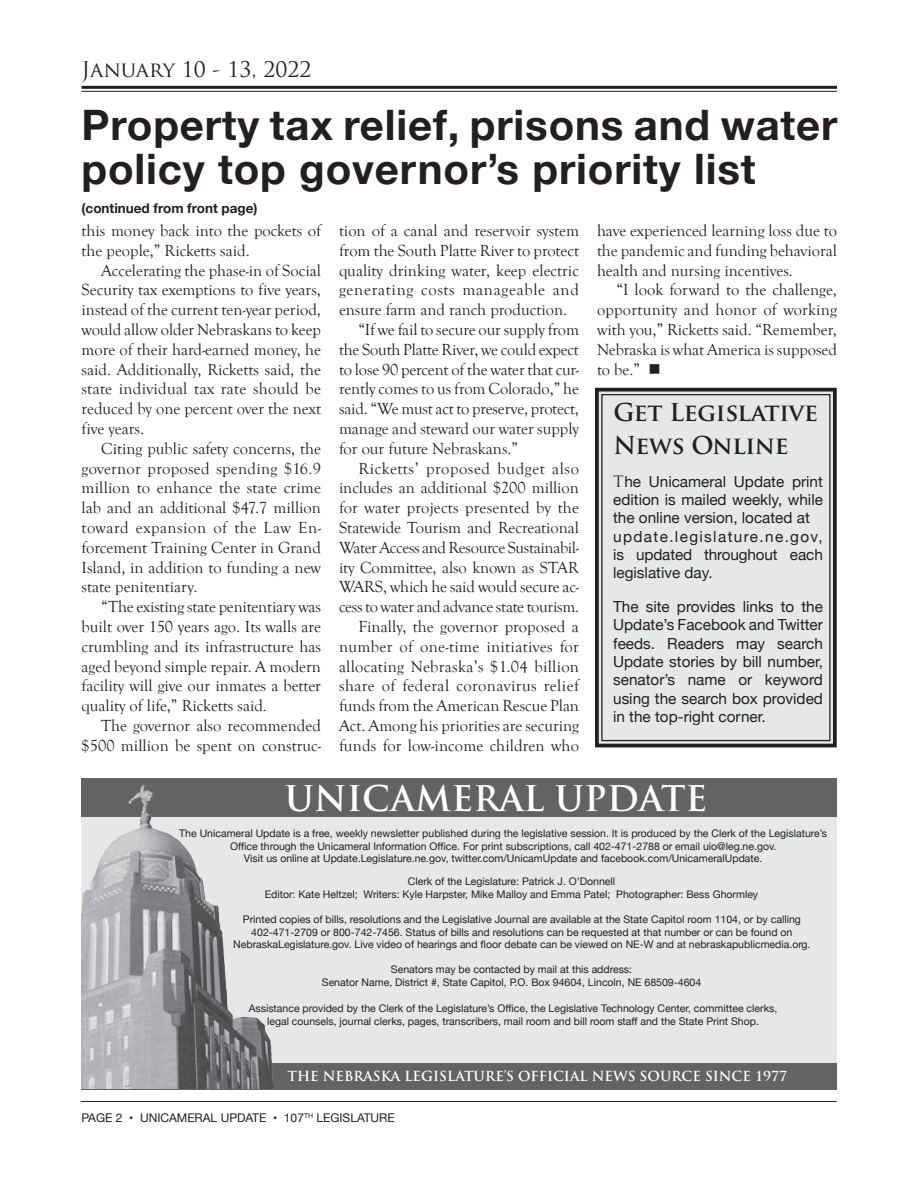
<style>
.page{position:relative;width:918px;height:1188px;background:#fff}
.page>*{position:absolute;margin:0;border:0;box-sizing:border-box;transform-origin:0 0}
.Head1{font:700 42px/43.5px "Helvetica Neue";letter-spacing:.02em;color:#231f20}
.t1{font:700 34.5px "Trajan Pro";color:#fff}
.t2{font:700 24px/33px "Trajan Pro";letter-spacing:-.01em;color:#231f20}
.t3{font:21px "Trajan Pro";color:#231f20}
.body{font:16.5px/19.8px "Goudy Old Style T";color:#231f20;text-align:justify}
.t4{font:15.3px/18.3px "Helvetica Neue";color:#231f20;text-align:justify}
.t5{font:700 13.5px "Trajan Pro";color:#fff}
.Upfront_Headline{font:700 13.5px "Helvetica Neue";color:#231f20}
.t6{font:12px "Helvetica Neue";color:#231f20}
.t7{font:10.5px/12.6px "Helvetica Neue";color:#231f20;text-align:center}
.s1{font-family:"Trajan Pro"}
</style>
<div class="page">
<hr style="left:81px;top:1101px;width:756px;height:1px;background:#231f20">
<hr style="left:82px;top:86px;width:755px;height:3px;background:#231f20">
<hr style="left:82px;top:91px;width:755px;height:1px;background:#231f20">
<div style="left:81px;top:813px;width:756px;height:250px;background:#e6e7e9"></div>
<div style="left:81px;top:1063px;width:755px;height:26px;background:#636366"></div>
<div style="left:81px;top:778px;width:756px;height:39px;background:#636366"></div>
<img style="left:81px;top:785px;width:192px;height:304px">
<div style="left:595px;top:387px;width:242px;height:361px;background:#e6e7e9"></div>
<div style="left:601px;top:394px;width:230px;height:347px;border:1px solid #231f20"></div>
<p class="t3" style="left:82px;top:56px;width:231px">January 10 - 13, 2022</p>
<p class="Head1" style="left:82px;top:105px;width:757px">Property tax relief, prisons and water policy top governor’s priority list</p>
<p class="Upfront_Headline" style="left:82px;top:197px;width:177px">(continued from front page)</p>
<p class="body" style="left:82px;top:221px;width:241px">this money back into the pockets of the people,” Ricketts said.</p>
<p class="body" style="left:82px;top:261px;width:241px;text-indent:19px">Accelerating the phase-in of Social Security tax exemptions to five years, instead of the current ten-year period, would allow older Nebraskans to keep more of their hard-earned money, he said. Additionally, Ricketts said, the state individual tax rate should be reduced by one percent over the next five years.</p>
<p class="body" style="left:82px;top:439px;width:241px;text-indent:19px">Citing public safety concerns, the governor proposed spending $16.9 million to enhance the state crime lab and an additional $47.7 million toward expansion of the Law En&shy;forcement Training Center in Grand Island, in addition to funding a new state penitentiary.</p>
<p class="body" style="left:82px;top:597px;width:241px;text-indent:19px">“The existing state penitentiary was built over 150 years ago. Its walls are crumbling and its infrastructure has aged beyond simple repair. A modern facility will give our inmates a better quality of life,” Ricketts said.</p>
<p class="body" style="left:82px;top:716px;width:241px;text-align:right">The governor also recommended $500 million be spent on construc-</p>
<p class="body" style="left:339px;top:221px;width:242px">tion of a canal and reservoir system from the South Platte River to protect quality drinking water, keep electric generating costs manageable and ensure farm and ranch production.</p>
<p class="body" style="left:339px;top:320px;width:242px;text-indent:19px">“If we fail to secure our supply from the South Platte River, we could expect to lose 90 percent of the water that cur&shy;rently comes to us from Colorado,” he said. “We must act to preserve, protect, manage and steward our water supply for our future Nebraskans.”</p>
<p class="body" style="left:339px;top:459px;width:242px;text-indent:19px">Ricketts’ proposed budget also includes an additional $200 million for water projects presented by the Statewide Tourism and Recreational Water Access and Resource Sustainabil&shy;ity Committee, also known as STAR WARS, which he said would secure ac&shy;cess to water and advance state tourism.</p>
<p class="body" style="left:339px;top:617px;width:242px;text-indent:19px">Finally, the governor proposed a number of one-time initiatives for allocating Nebraska’s $1.04 billion share of federal coronavirus relief funds from the American Rescue Plan Act. Among his priorities are securing funds for low-income children who</p>
<p class="body" style="left:597px;top:221px;width:242px">have experienced learning loss due to the pandemic and funding behavioral health and nursing incentives.</p>
<p class="body" style="left:597px;top:281px;width:241px;text-indent:19px">“I look forward to the challenge, opportunity and honor of working with you,” Ricketts said. “Remember, Nebraska is what America is supposed to be.” ■</p>
<p class="t2" style="left:613px;top:396px;width:206px">Get Legislative<br>News Online</p>
<p class="t4" style="left:613px;top:473px;width:211px"><span class="s1">T</span>he Unicameral Update print edition is mailed weekly, while the online version, located at</p>
<p class="t4" style="left:613px;top:528px;width:211px">update.legislature.ne.gov, is updated throughout each legislative day.</p>
<p class="t4" style="left:613px;top:598px;width:211px">The site provides links to the Update’s Facebook and Twitter feeds. Readers may search Update stories by bill number, senator’s name or keyword using the search box provided in the top-right corner.</p>
<h2 class="t1" style="left:285px;top:777px;width:424px">UNICAMERAL UPDATE</h2>
<p class="t7" style="left:179px;top:828px;width:649px">The Unicameral Update is a free, weekly newsletter published during the legislative session. It is produced by the Clerk of the Legislature’s<br>Office through the Unicameral Information Office. For print subscriptions, call 402-471-2788 or email uio@leg.ne.gov.<br>Visit us online at Update.Legislature.ne.gov, twitter.com/UnicamUpdate and facebook.com/UnicameralUpdate.</p>
<p class="t7" style="left:265px;top:876px;width:495px">Clerk of the Legislature: Patrick J. O’Donnell<br>Editor: Kate Heltzel; Writers: Kyle Harpster, Mike Malloy and Emma Patel; Photographer: Bess Ghormley</p>
<p class="t7" style="left:233px;top:914px;width:579px">Printed copies of bills, resolutions and the Legislative Journal are available at the State Capitol room 1104, or by calling<br>402-471-2709 or 800-742-7456. Status of bills and resolutions can be requested at that number or can be found on<br>NebraskaLegislature.gov. Live video of hearings and floor debate can be viewed on NE-W and at nebraskapublicmedia.org.</p>
<p class="t7" style="left:322px;top:964px;width:381px">Senators may be contacted by mail at this address:<br>Senator Name, District #, State Capitol, P.O. Box 94604, Lincoln, NE 68509-4604</p>
<p class="t7" style="left:249px;top:1003px;width:530px">Assistance provided by the Clerk of the Legislature’s Office, the Legislative Technology Center, committee clerks, legal counsels, journal clerks, pages, transcribers, mail room and bill room staff and the State Print Shop.</p>
<p class="t5" style="left:287px;top:1067px;width:501px">THE NEBRASKA LEGISLATURE’S OFFICIAL NEWS SOURCE SINCE 1977</p>
<p class="t6" style="left:81px;top:1109px;width:315px">PAGE 2 • UNICAMERAL UPDATE • 107<sup>TH</sup> LEGISLATURE</p>
</div>
